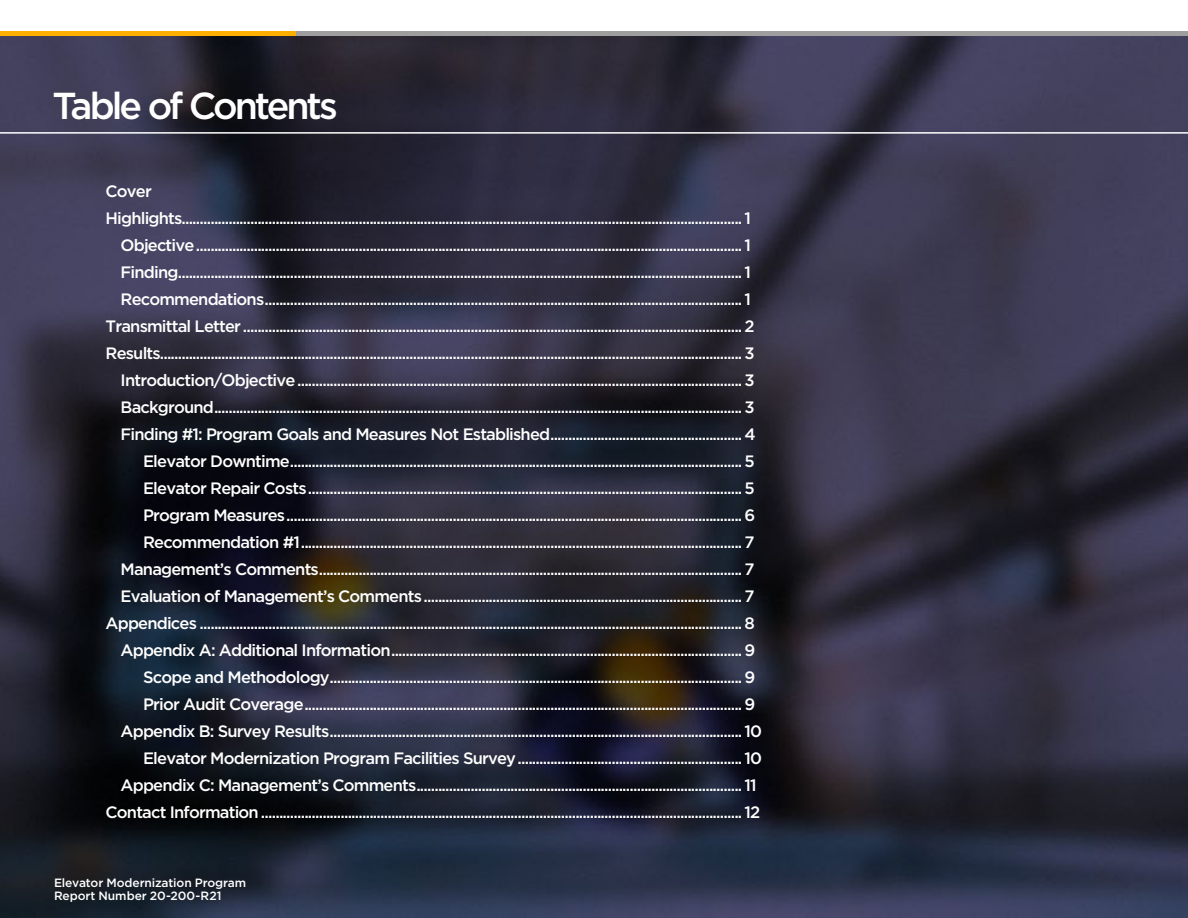
<style>
.page{position:relative;width:1188px;height:918px;background:#fff}
.page>*{position:absolute;margin:0;border:0;box-sizing:border-box;transform-origin:0 0}
.t1{font:500 37.5px "Gotham";letter-spacing:-.085em;color:#fff}
.t2{font:500 16.5px "Gotham";letter-spacing:-.05em;color:#fff}
.t3{font:500 12px/13.5px "Gotham";letter-spacing:-.005em;color:#fff}
</style>
<div class="page">
<img style="left:0;top:31px;width:1188px;height:887px">
<hr style="left:0;top:132px;width:1188px;height:2px;background:#fff">
<hr style="left:0;top:32px;width:1188px;height:4px;background:#9e9e9e">
<hr style="left:0;top:32px;width:295px;height:4px;background:#ffaf00">
<h1 class="t1" style="left:52px;top:84px;width:287px">Table of Contents</h1>
<p class="t2" style="left:106px;top:182px;width:48px">Cover</p>
<p class="t2" style="left:106px;top:209px;width:647px">Highlights........................................................................................................................................................... 1</p>
<p class="t2" style="left:121px;top:236px;width:632px">Objective....................................................................................................................................................... 1</p>
<p class="t2" style="left:121px;top:263px;width:632px">Finding............................................................................................................................................................ 1</p>
<p class="t2" style="left:121px;top:290px;width:632px">Recommendations.................................................................................................................................... 1</p>
<p class="t2" style="left:106px;top:317px;width:651px">Transmittal Letter .......................................................................................................................................... 2</p>
<p class="t2" style="left:106px;top:344px;width:651px">Results................................................................................................................................................................. 3</p>
<p class="t2" style="left:121px;top:371px;width:636px">Introduction/Objective........................................................................................................................... 3</p>
<p class="t2" style="left:121px;top:398px;width:636px">Background.................................................................................................................................................. 3</p>
<p class="t2" style="left:121px;top:425px;width:637px">Finding #1: Program Goals and Measures Not Established..................................................... 4</p>
<p class="t2" style="left:143px;top:452px;width:613px">Elevator Downtime............................................................................................................................. 5</p>
<p class="t2" style="left:143px;top:479px;width:613px">Elevator Repair Costs........................................................................................................................ 5</p>
<p class="t2" style="left:143px;top:506px;width:614px">Program Measures.............................................................................................................................. 6</p>
<p class="t2" style="left:143px;top:533px;width:613px">Recommendation #1.......................................................................................................................... 7</p>
<p class="t2" style="left:121px;top:560px;width:636px">Management’s Comments..................................................................................................................... 7</p>
<p class="t2" style="left:121px;top:587px;width:636px">Evaluation of Management’s Comments........................................................................................ 7</p>
<p class="t2" style="left:106px;top:614px;width:651px">Appendices ...................................................................................................................................................... 8</p>
<p class="t2" style="left:121px;top:641px;width:636px">Appendix A: Additional Information................................................................................................. 9</p>
<p class="t2" style="left:143px;top:668px;width:614px">Scope and Methodology.................................................................................................................. 9</p>
<p class="t2" style="left:143px;top:695px;width:614px">Prior Audit Coverage......................................................................................................................... 9</p>
<p class="t2" style="left:121px;top:722px;width:643px">Appendix B: Survey Results.................................................................................................................. 10</p>
<p class="t2" style="left:143px;top:749px;width:621px">Elevator Modernization Program Facilities Survey.............................................................. 10</p>
<p class="t2" style="left:121px;top:776px;width:638px">Appendix C: Management’s Comments.......................................................................................... 11</p>
<p class="t2" style="left:106px;top:803px;width:656px">Contact Information ..................................................................................................................................... 12</p>
<p class="t3" style="left:54px;top:875px;width:194px">Elevator Modernization Program<br>Report Number 20-200-R21</p>
</div>
